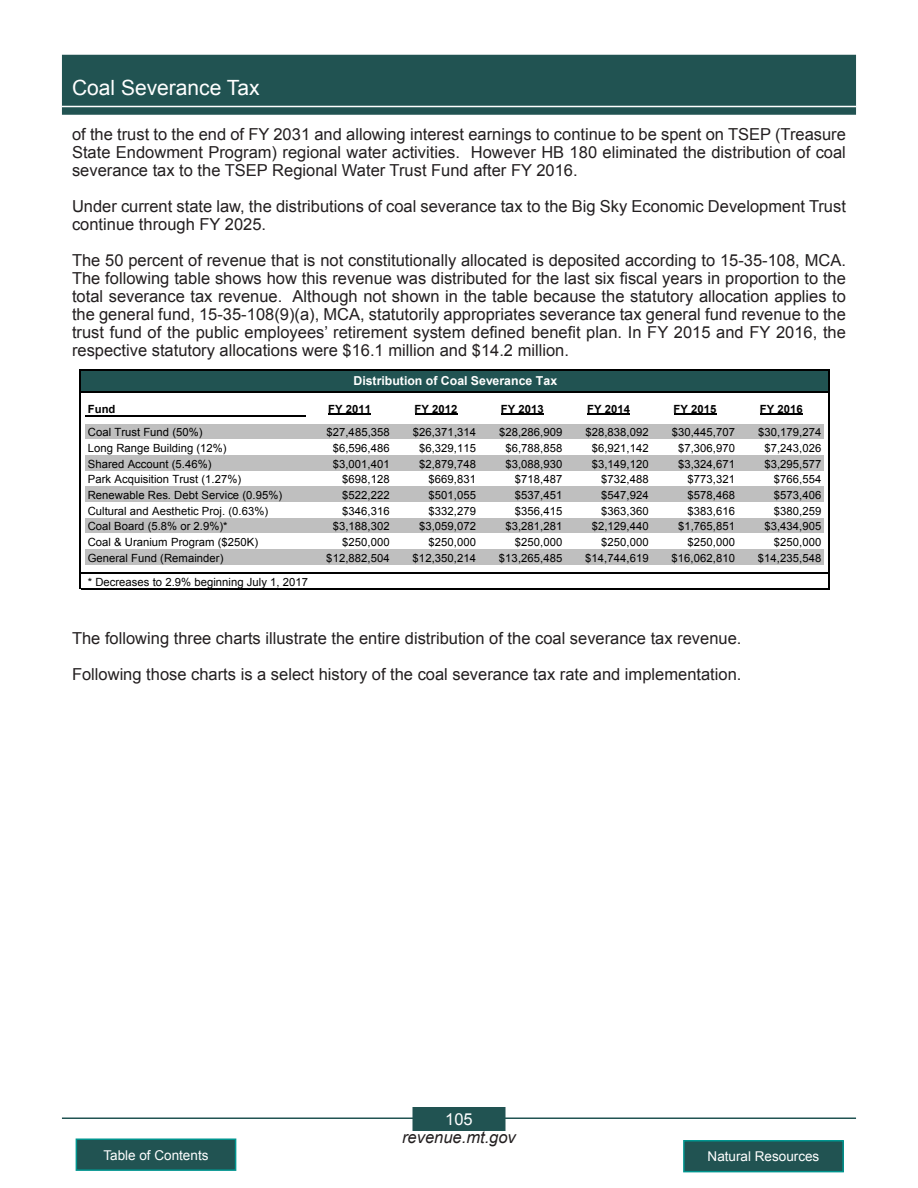
<style>
.page{position:relative;width:918px;height:1188px;background:#fff}
.page>*{position:absolute;margin:0;border:0;box-sizing:border-box;transform-origin:0 0}
.t1{font:21px "Arial";color:#fff}
.t2{font:16.5px/18px "Arial";color:#231f20;text-align:justify}
.t3{font:italic 16.5px "Arial";color:#231f20}
.t4{font:16.5px "Arial";color:#fff}
.t5{font:13.5px "Arial";color:#fff}
.t6{font:700 12.3px "Arial";color:#fff}
.t7{font:11.25px "Arial";letter-spacing:.005em;color:#000}
.t8{font:700 11.25px "Arial";letter-spacing:.005em;color:#000}
</style>
<div class="page">
<hr style="left:62px;top:1118px;width:794px;height:1px;background:#215352">
<div style="left:62px;top:55px;width:794px;height:60px;background:#215352;border:2px solid #215352"></div>
<div style="left:413px;top:1108px;width:92px;height:22px;background:#215352"></div>
<div style="left:412px;top:1107px;width:94px;height:24px;border:2px solid #215352"></div>
<hr style="left:62px;top:106px;width:794px;height:1px;background:#fff">
<div style="left:76px;top:1139px;width:160px;height:31px;background:#215352"></div>
<div style="left:76px;top:1139px;width:160px;height:32px;border:2px solid #00958f"></div>
<div style="left:684px;top:1141px;width:159px;height:31px;background:#215352"></div>
<div style="left:683px;top:1140px;width:161px;height:32px;border:2px solid #00958f"></div>
<div style="left:81px;top:371px;width:748px;height:21px;background:#215352"></div>
<div style="left:86px;top:424px;width:738px;height:16px;background:#bfbfbf"></div>
<div style="left:81px;top:439px;width:748px;height:16px;background:#fff"></div>
<div style="left:86px;top:455px;width:738px;height:16px;background:#bfbfbf"></div>
<div style="left:86px;top:487px;width:738px;height:15px;background:#bfbfbf"></div>
<div style="left:86px;top:518px;width:738px;height:16px;background:#bfbfbf"></div>
<div style="left:86px;top:549px;width:738px;height:16px;background:#bfbfbf"></div>
<hr style="left:328px;top:414px;width:43px;height:1px;background:#000">
<hr style="left:415px;top:414px;width:43px;height:1px;background:#000">
<hr style="left:501px;top:414px;width:43px;height:1px;background:#000">
<hr style="left:587px;top:414px;width:43px;height:1px;background:#000">
<hr style="left:674px;top:414px;width:43px;height:1px;background:#000">
<hr style="left:760px;top:414px;width:43px;height:1px;background:#000">
<hr style="left:80px;top:369px;width:1px;height:220px;background:#000">
<hr style="left:829px;top:370px;width:1px;height:219px;background:#000">
<hr style="left:81px;top:369px;width:749px;height:1px;background:#000">
<hr style="left:81px;top:391px;width:749px;height:1px;background:#000">
<hr style="left:86px;top:415px;width:220px;height:1px;background:#000">
<hr style="left:81px;top:573px;width:749px;height:1px;background:#000">
<hr style="left:81px;top:588px;width:749px;height:1px;background:#000">
<p class="t1" style="left:72px;top:74px;width:189px">Coal Severance Tax</p>
<p class="t2" style="left:72px;top:125px;width:775px">of the trust to the end of FY 2031 and allowing interest earnings to continue to be spent on TSEP (Treasure State Endowment Program) regional water activities. However HB 180 eliminated the distribution of coal severance tax to the TSEP Regional Water Trust Fund after FY 2016.</p>
<p class="t2" style="left:72px;top:197px;width:775px">Under current state law, the distributions of coal severance tax to the Big Sky Economic Development Trust continue through FY 2025.</p>
<p class="t2" style="left:72px;top:251px;width:776px">The 50 percent of revenue that is not constitutionally allocated is deposited according to 15-35-108, MCA.<br>The following table shows how this revenue was distributed for the last six fiscal years in proportion to the total severance tax revenue. Although not shown in the table because the statutory allocation applies to the general fund, 15-35-108(9)(a), MCA, statutorily appropriates severance tax general fund revenue to the trust fund of the public employees’ retirement system defined benefit plan. In FY 2015 and FY 2016, the respective statutory allocations were $16.1 million and $14.2 million.</p>
<p class="t6" style="left:353px;top:373px;width:205px">Distribution of Coal Severance Tax</p>
<p class="t8" style="left:88px;top:401px;width:29px">Fund</p>
<p class="t8" style="left:328px;top:401px;width:44px">FY 2011</p>
<p class="t8" style="left:415px;top:401px;width:44px">FY 2012</p>
<p class="t8" style="left:501px;top:401px;width:44px">FY 2013</p>
<p class="t8" style="left:587px;top:401px;width:44px">FY 2014</p>
<p class="t8" style="left:674px;top:401px;width:44px">FY 2015</p>
<p class="t8" style="left:760px;top:401px;width:44px">FY 2016</p>
<p class="t7" style="left:88px;top:425px;width:116px">Coal Trust Fund (50%)</p>
<p class="t7" style="left:326px;top:425px;width:65px">$27,485,358</p>
<p class="t7" style="left:413px;top:425px;width:65px">$26,371,314</p>
<p class="t7" style="left:499px;top:425px;width:65px">$28,286,909</p>
<p class="t7" style="left:585px;top:425px;width:65px">$28,838,092</p>
<p class="t7" style="left:672px;top:425px;width:65px">$30,445,707</p>
<p class="t7" style="left:758px;top:425px;width:65px">$30,179,274</p>
<p class="t7" style="left:88px;top:441px;width:140px">Long Range Building (12%)</p>
<p class="t7" style="left:333px;top:441px;width:58px">$6,596,486</p>
<p class="t7" style="left:419px;top:441px;width:58px">$6,329,115</p>
<p class="t7" style="left:505px;top:441px;width:58px">$6,788,858</p>
<p class="t7" style="left:592px;top:441px;width:58px">$6,921,142</p>
<p class="t7" style="left:678px;top:441px;width:58px">$7,306,970</p>
<p class="t7" style="left:764px;top:441px;width:58px">$7,243,026</p>
<p class="t7" style="left:88px;top:456px;width:125px">Shared Account (5.46%)</p>
<p class="t7" style="left:333px;top:456px;width:58px">$3,001,401</p>
<p class="t7" style="left:419px;top:456px;width:58px">$2,879,748</p>
<p class="t7" style="left:505px;top:456px;width:58px">$3,088,930</p>
<p class="t7" style="left:592px;top:456px;width:58px">$3,149,120</p>
<p class="t7" style="left:678px;top:456px;width:58px">$3,324,671</p>
<p class="t7" style="left:764px;top:456px;width:58px">$3,295,577</p>
<p class="t7" style="left:88px;top:472px;width:155px">Park Acquisition Trust (1.27%)</p>
<p class="t7" style="left:342px;top:472px;width:49px">$698,128</p>
<p class="t7" style="left:429px;top:472px;width:49px">$669,831</p>
<p class="t7" style="left:515px;top:472px;width:49px">$718,487</p>
<p class="t7" style="left:601px;top:472px;width:49px">$732,488</p>
<p class="t7" style="left:688px;top:472px;width:49px">$773,321</p>
<p class="t7" style="left:774px;top:472px;width:49px">$766,554</p>
<p class="t7" style="left:88px;top:488px;width:196px">Renewable Res. Debt Service (0.95%)</p>
<p class="t7" style="left:342px;top:488px;width:49px">$522,222</p>
<p class="t7" style="left:429px;top:488px;width:49px">$501,055</p>
<p class="t7" style="left:515px;top:488px;width:49px">$537,451</p>
<p class="t7" style="left:601px;top:488px;width:49px">$547,924</p>
<p class="t7" style="left:688px;top:488px;width:49px">$578,468</p>
<p class="t7" style="left:774px;top:488px;width:49px">$573,406</p>
<p class="t7" style="left:88px;top:503px;width:182px">Cultural and Aesthetic Proj. (0.63%)</p>
<p class="t7" style="left:342px;top:503px;width:49px">$346,316</p>
<p class="t7" style="left:429px;top:503px;width:49px">$332,279</p>
<p class="t7" style="left:515px;top:503px;width:49px">$356,415</p>
<p class="t7" style="left:601px;top:503px;width:49px">$363,360</p>
<p class="t7" style="left:688px;top:503px;width:49px">$383,616</p>
<p class="t7" style="left:774px;top:503px;width:49px">$380,259</p>
<p class="t7" style="left:88px;top:519px;width:141px">Coal Board (5.8% or 2.9%)*</p>
<p class="t7" style="left:333px;top:519px;width:58px">$3,188,302</p>
<p class="t7" style="left:419px;top:519px;width:58px">$3,059,072</p>
<p class="t7" style="left:505px;top:519px;width:58px">$3,281,281</p>
<p class="t7" style="left:592px;top:519px;width:58px">$2,129,440</p>
<p class="t7" style="left:678px;top:519px;width:58px">$1,765,851</p>
<p class="t7" style="left:764px;top:519px;width:58px">$3,434,905</p>
<p class="t7" style="left:88px;top:535px;width:172px">Coal &amp; Uranium Program ($250K)</p>
<p class="t7" style="left:342px;top:535px;width:49px">$250,000</p>
<p class="t7" style="left:429px;top:535px;width:49px">$250,000</p>
<p class="t7" style="left:515px;top:535px;width:49px">$250,000</p>
<p class="t7" style="left:601px;top:535px;width:49px">$250,000</p>
<p class="t7" style="left:688px;top:535px;width:49px">$250,000</p>
<p class="t7" style="left:774px;top:535px;width:49px">$250,000</p>
<p class="t7" style="left:88px;top:550px;width:137px">General Fund (Remainder)</p>
<p class="t7" style="left:326px;top:550px;width:65px">$12,882,504</p>
<p class="t7" style="left:413px;top:550px;width:65px">$12,350,214</p>
<p class="t7" style="left:499px;top:550px;width:65px">$13,265,485</p>
<p class="t7" style="left:585px;top:550px;width:65px">$14,744,619</p>
<p class="t7" style="left:672px;top:550px;width:65px">$16,062,810</p>
<p class="t7" style="left:758px;top:550px;width:65px">$14,235,548</p>
<p class="t7" style="left:88px;top:574px;width:222px">* Decreases to 2.9% beginning July 1, 2017</p>
<p class="t2" style="left:72px;top:620px;width:671px;line-height:36px">The following three charts illustrate the entire distribution of the coal severance tax revenue.<br>Following those charts is a select history of the coal severance tax rate and implementation.</p>
<p class="t4" style="left:445px;top:1108px;width:29px">105</p>
<p class="t3" style="left:402px;top:1127px;width:115px">revenue.mt.gov</p>
<p class="t5" style="left:103px;top:1146px;width:107px">Table of Contents</p>
<p class="t5" style="left:708px;top:1148px;width:113px">Natural Resources</p>
</div>
